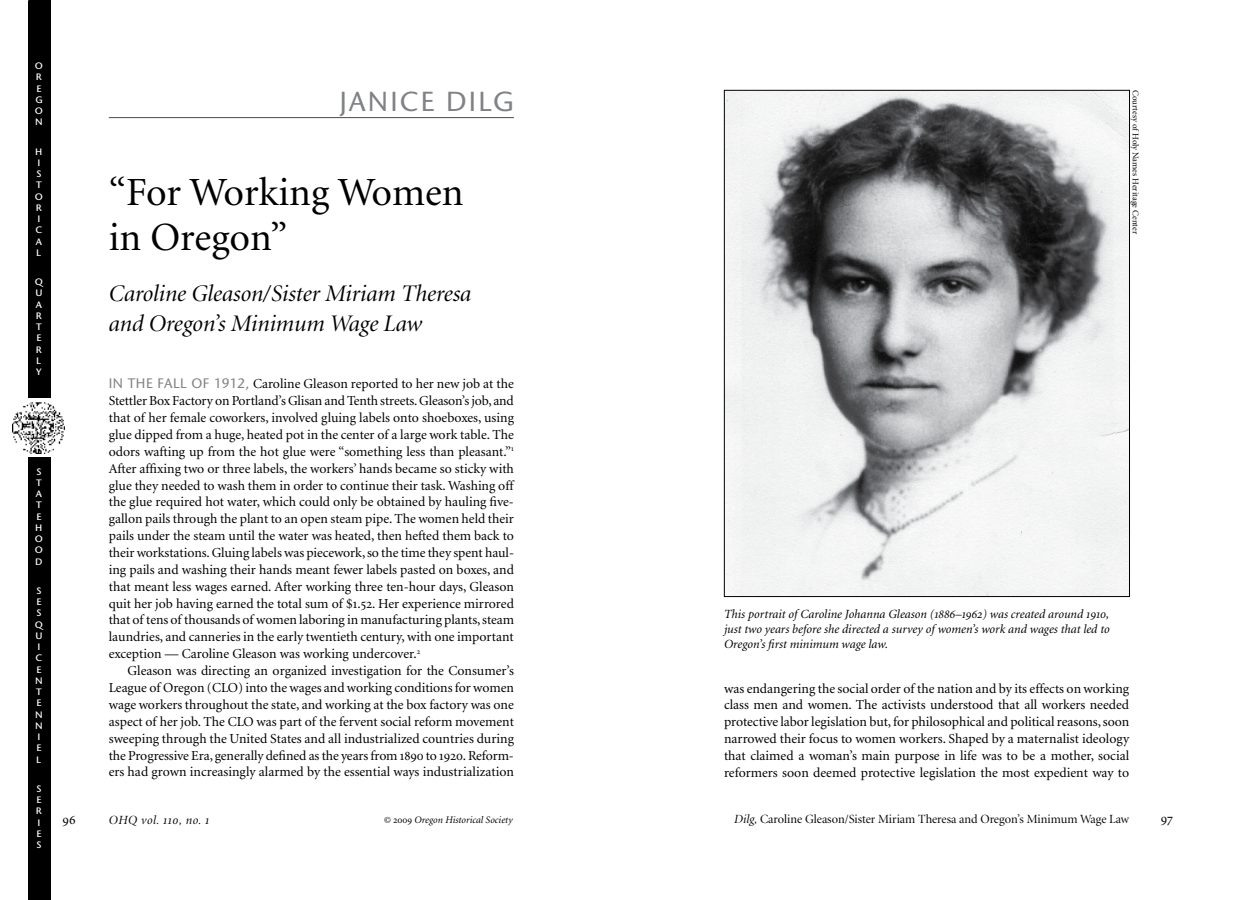
<style>
.page{position:relative;width:1238px;height:900px;background:#fff}
.page>*{position:absolute;margin:0;border:0;box-sizing:border-box;transform-origin:0 0}
.t1{font:40px/45px "Minion";letter-spacing:-.005em;color:#000}
.t2{font:500 27.5px "Stone Humanist ITC Std";letter-spacing:.08em;color:#808285}
.t3{font:italic 23.75px/30px "Minion Display";color:#000}
.t4{font:13.75px/16.9px "Minion";color:#000;text-align:justify}
.t5{font:italic 12.5px/15px "Minion";color:#000;text-align:justify}
.t6{font:12.5px "Minion Display";color:#000}
.t7{font:italic 12.5px "Minion Display";letter-spacing:.045em;color:#000}
.t8{font:500 11.88px/11.2px "Stone Humanist ITC Std";color:#fff}
.t9{font:italic 10px "Minion";color:#000}
.t10{font:8.75px "Minion";color:#000}
.s1{font-family:"Stone Humanist ITC Std";font-weight:500;color:#808285}
.s2{font-family:"Minion Exp"}
.s3{font-style:italic}
.s4{font-family:"Minion Exp";font-style:normal}
</style>
<div class="page">
<hr style="left:109px;top:117px;width:405px;height:1px;background:#000">
<img style="left:726px;top:92px;width:401px;height:503px">
<div style="left:29px;top:1px;width:20px;height:898px;background:#000"></div>
<div style="left:28px;top:0;width:22px;height:900px;border:1px solid #000"></div>
<div style="left:10px;top:399px;width:60px;height:58px;background:#fff"></div>
<img style="left:12px;top:402px;width:53px;height:52px">
<p class="t8" style="left:34px;top:59px;width:10px">o r e g o n</p>
<p class="t8" style="left:34px;top:145px;width:10px">h i s t o r i c a l</p>
<p class="t8" style="left:34px;top:276px;width:10px">q u a r t e r l y</p>
<p class="t8" style="left:35px;top:465px;width:10px">s t a t e h o o d</p>
<p class="t8" style="left:35px;top:584px;width:10px">s e s q u i c e n t e n n i e l</p>
<p class="t8" style="left:36px;top:782px;width:8px">s e r i e s</p>
<h2 class="t2" style="left:339px;top:85px;width:176px">JANICE DILG</h2>
<h1 class="t1" style="left:109px;top:171px;width:356px">“For Working Women in Oregon”</h1>
<h3 class="t3" style="left:109px;top:280px;width:364px">Caroline Gleason/Sister Miriam Theresa and Oregon’s Minimum Wage Law</h3>
<p class="t4" style="left:109px;top:376px;width:407px"><span class="s1">IN THE FALL OF 1912,</span> Caroline Gleason reported to her new job at the Stettler Box Factory on Portland’s Glisan and Tenth streets. Gleason’s job, and that of her female coworkers, involved gluing labels onto shoeboxes, using glue dipped from a huge, heated pot in the center of a large work table. The odors wafting up from the hot glue were “something less than pleasant.”<sup>1<br></sup>After affixing two or three labels, the workers’ hands became so sticky with glue they needed to wash them in order to continue their task. Washing off the glue required hot water, which could only be obtained by hauling five&shy;gallon pails through the plant to an open steam pipe. The women held their pails under the steam until the water was heated, then hefted them back to their workstations. Gluing labels was piecework, so the time they spent haul&shy;ing pails and washing their hands meant fewer labels pasted on boxes, and that meant less wages earned. After working three ten-hour days, Gleason quit her job having earned the total sum of $<span class="s2">1</span>.<span class="s2">52</span>. Her experience mirrored that of tens of thousands of women laboring in manufacturing plants, steam laundries, and canneries in the early twentieth century, with one important exception — Caroline Gleason was working undercover.<sup>2</sup></p>
<p class="t4" style="left:109px;top:663px;width:407px;text-indent:19px">Gleason was directing an organized investigation for the Consumer’s League of Oregon (CLO) into the wages and working conditions for women wage workers throughout the state, and working at the box factory was one aspect of her job. The CLO was part of the fervent social reform movement sweeping through the United States and all industrialized countries during the Progressive Era, generally defined as the years from <span class="s2">1890</span> to <span class="s2">1920</span>. Reform&shy;ers had grown increasingly alarmed by the essential ways industrialization</p>
<p class="t10" style="left:1140px;top:90px;width:145px;rotate:90deg">Courtesy of Holy Names Heritage Center</p>
<p class="t5" style="left:724px;top:607px;width:387px">This portrait of Caroline Johanna Gleason (<span class="s2">1886</span>–<span class="s2">1962</span>) was created around <span class="s2">1910</span>, just two years before she directed a survey of women’s work and wages that led to Oregon’s first minimum wage law.</p>
<p class="t4" style="left:724px;top:680px;width:407px">was endangering the social order of the nation and by its effects on working class men and women. The activists understood that all workers needed protective labor legislation but, for philosophical and political reasons, soon narrowed their focus to women workers. Shaped by a maternalist ideology that claimed a woman’s main purpose in life was to be a mother, social reformers soon deemed protective legislation the most expedient way to</p>
<p class="t7" style="left:109px;top:814px;width:102px">OHQ vol. <span class="s2">110</span>, no. <span class="s2">1</span></p>
<p class="t6" style="left:734px;top:813px;width:396px"><span class="s3">Dilg,</span> Caroline Gleason/Sister Miriam Theresa and Oregon’s Minimum Wage Law</p>
<p class="t9" style="left:384px;top:815px;width:130px">© <span class="s4">2009</span> Oregon Historical Society</p>
</div>
